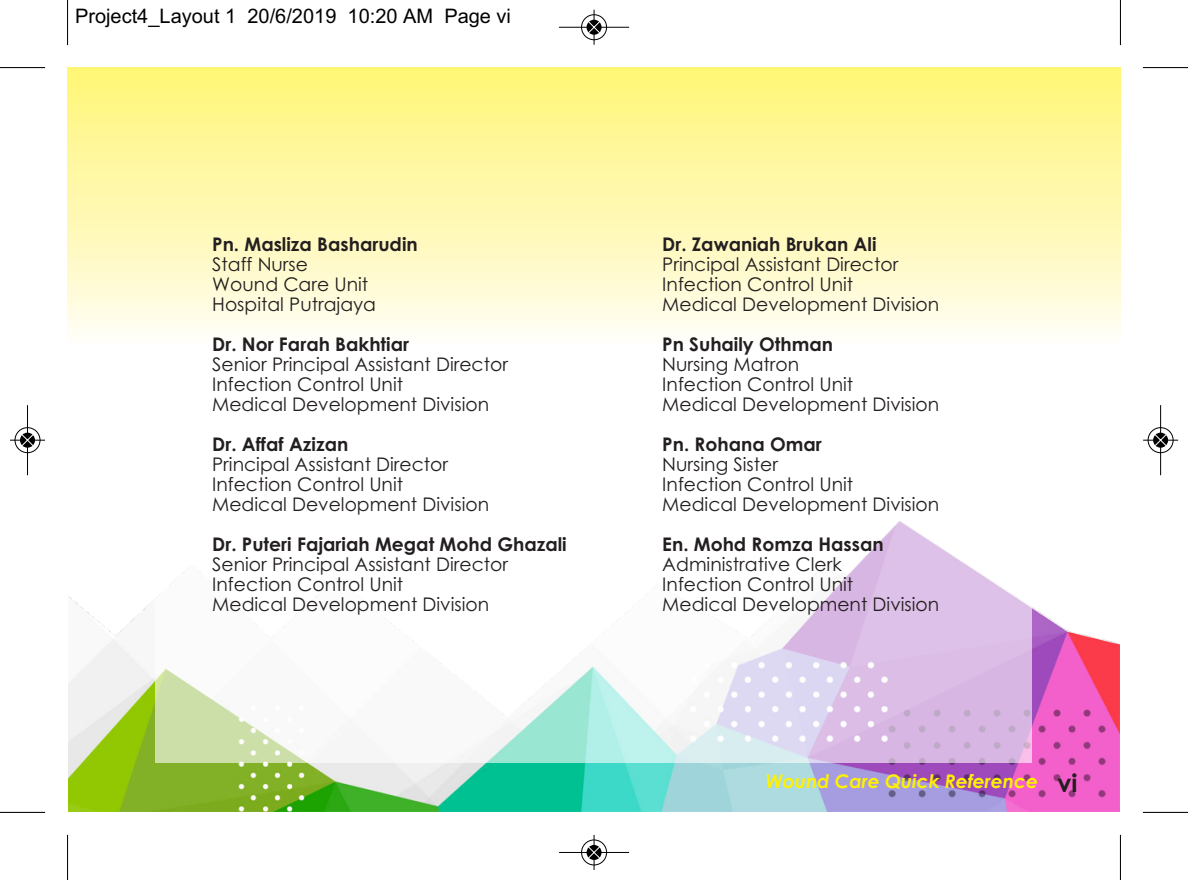
<style>
.page{position:relative;width:1188px;height:880px;background:#fff}
.page>*{position:absolute;margin:0;border:0;box-sizing:border-box;transform-origin:0 0}
.t1{font:700 25px "Century Gothic";color:#231f20}
.t2{font:20px "Arial";color:#000}
.t3{font:18.75px/20px "Century Gothic";color:#231f20}
.t4{font:700 18.75px "Century Gothic";color:#231f20}
.t5{font:italic 700 18.75px "Century Gothic";color:#fff101}
</style>
<div class="page">
<img style="left:68px;top:596px;width:1051px;height:215px">
<div style="left:68px;top:68px;width:1052px;height:274px;background:linear-gradient(to bottom,#fff573,#fffcf0)"></div>
<div style="left:156px;top:468px;width:876px;height:294px;background:#fff;opacity:.6"></div>
<hr style="left:67px;top:0;width:1px;height:45px;background:#000">
<hr style="left:0;top:67px;width:45px;height:1px;background:#000">
<hr style="left:1119px;top:0;width:1px;height:45px;background:#000">
<hr style="left:1142px;top:67px;width:45px;height:1px;background:#000">
<hr style="left:67px;top:834px;width:1px;height:45px;background:#000">
<hr style="left:0;top:811px;width:45px;height:1px;background:#000">
<hr style="left:1119px;top:834px;width:1px;height:45px;background:#000">
<hr style="left:1142px;top:811px;width:45px;height:1px;background:#000">
<div style="left:580px;top:14px;width:27px;height:27px;border:2px solid #fff;border-radius:50%"></div>
<svg style="left:586px;top:19px;width:16px;height:16px"></svg>
<hr style="left:559px;top:27px;width:70px;height:1px;background:#000">
<hr style="left:593px;top:10px;width:1px;height:35px;background:#000">
<div style="left:581px;top:14px;width:26px;height:26px;border:1px solid #000;border-radius:50%"></div>
<svg style="left:586px;top:20px;width:15px;height:15px"></svg>
<svg style="left:587px;top:21px;width:13px;height:13px"></svg>
<div style="left:580px;top:838px;width:27px;height:27px;border:2px solid #fff;border-radius:50%"></div>
<svg style="left:586px;top:844px;width:16px;height:16px"></svg>
<hr style="left:559px;top:851px;width:70px;height:1px;background:#000">
<hr style="left:593px;top:834px;width:1px;height:35px;background:#000">
<div style="left:581px;top:839px;width:26px;height:25px;border:1px solid #000;border-radius:50%"></div>
<svg style="left:586px;top:844px;width:15px;height:15px"></svg>
<svg style="left:587px;top:845px;width:13px;height:13px"></svg>
<div style="left:14px;top:426px;width:27px;height:27px;border:2px solid #fff;border-radius:50%"></div>
<hr style="left:27px;top:405px;width:1px;height:70px;background:#000">
<hr style="left:10px;top:439px;width:35px;height:1px;background:#000">
<div style="left:15px;top:427px;width:25px;height:26px;border:1px solid #000;border-radius:50%"></div>
<svg style="left:20px;top:432px;width:15px;height:15px"></svg>
<svg style="left:21px;top:433px;width:13px;height:13px"></svg>
<div style="left:1147px;top:426px;width:26px;height:27px;border:2px solid #fff;border-radius:50%"></div>
<hr style="left:1160px;top:405px;width:1px;height:70px;background:#000">
<hr style="left:1142px;top:439px;width:36px;height:1px;background:#000">
<div style="left:1147px;top:427px;width:26px;height:26px;border:1px solid #000;border-radius:50%"></div>
<svg style="left:1152px;top:432px;width:16px;height:15px"></svg>
<svg style="left:1154px;top:433px;width:12px;height:13px"></svg>
<p class="t2" style="left:75px;top:4px;width:437px">Project4_Layout 1 20/6/2019 10:20 AM Page vi</p>
<p class="t4" style="left:212px;top:233px;width:207px">Pn. Masliza Basharudin</p>
<p class="t3" style="left:212px;top:254px;width:165px">Staff Nurse<br>Wound Care Unit<br>Hospital Putrajaya</p>
<p class="t4" style="left:212px;top:333px;width:198px">Dr. Nor Farah Bakhtiar</p>
<p class="t3" style="left:212px;top:354px;width:297px">Senior Principal Assistant Director<br>Infection Control Unit<br>Medical Development Division</p>
<p class="t4" style="left:212px;top:433px;width:138px">Dr. Affaf Azizan</p>
<p class="t3" style="left:212px;top:454px;width:278px">Principal Assistant Director<br>Infection Control Unit<br>Medical Development Division</p>
<p class="t4" style="left:212px;top:533px;width:356px">Dr. Puteri Fajariah Megat Mohd Ghazali</p>
<p class="t3" style="left:212px;top:554px;width:297px">Senior Principal Assistant Director<br>Infection Control Unit<br>Medical Development Division</p>
<p class="t4" style="left:662px;top:233px;width:216px">Dr. Zawaniah Brukan Ali</p>
<p class="t3" style="left:662px;top:254px;width:278px">Principal Assistant Director<br>Infection Control Unit<br>Medical Development Division</p>
<p class="t4" style="left:662px;top:333px;width:172px">Pn Suhaily Othman</p>
<p class="t3" style="left:662px;top:354px;width:278px">Nursing Matron<br>Infection Control Unit<br>Medical Development Division</p>
<p class="t4" style="left:662px;top:433px;width:161px">Pn. Rohana Omar</p>
<p class="t3" style="left:662px;top:454px;width:278px">Nursing Sister<br>Infection Control Unit<br>Medical Development Division</p>
<p class="t4" style="left:662px;top:533px;width:223px">En. Mohd Romza Hassan</p>
<p class="t3" style="left:662px;top:554px;width:278px">Administrative Clerk<br>Infection Control Unit<br>Medical Development Division</p>
<p class="t5" style="left:765px;top:770px;width:274px">Wound Care Quick Reference</p>
<h1 class="t1" style="left:1057px;top:768px;width:22px">vi</h1>
</div>
